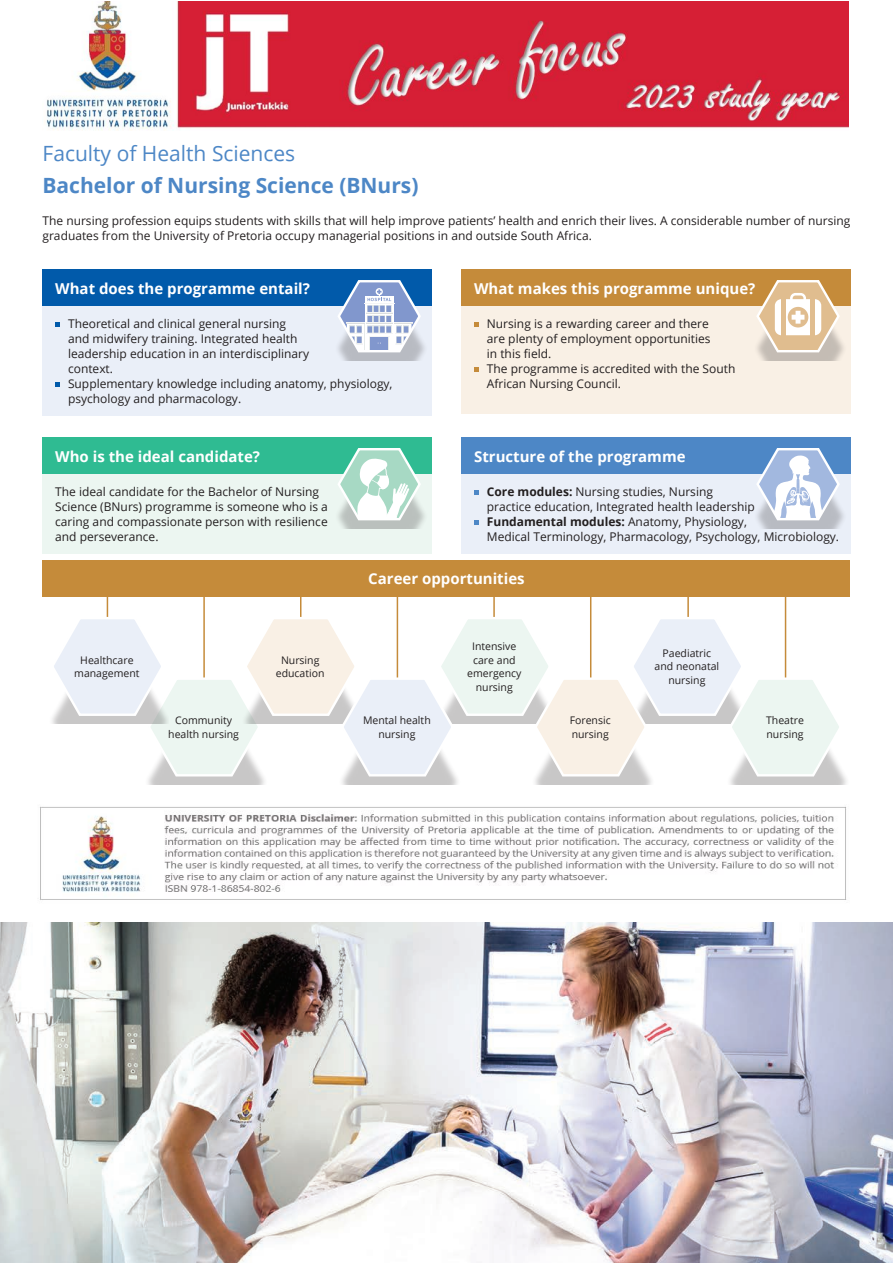
<style>
.page{position:relative;width:893px;height:1263px;background:#fff}
.page>*{position:absolute;margin:0;border:0;box-sizing:border-box;transform-origin:0 0}
.t1{font:700 21px "Open Sans";color:#4d87c6}
.t2{font:21px "Open Sans";color:#4d87c6}
.t3{font:700 15px "Open Sans";color:#fff}
.t4{font:12px/15px "Open Sans";color:#231f20}
.t5{font:10.5px/13.5px "Open Sans";color:#231f20;text-align:center}
.s1{font-weight:700}
</style>
<div class="page">
<img style="left:0;top:923px;width:893px;height:340px">
<div style="left:461px;top:269px;width:389px;height:37px;background:#c58b3a"></div>
<div style="left:461px;top:306px;width:389px;height:108px;background:#f9f0e5"></div>
<svg style="left:474px;top:323px;width:4px;height:4px"></svg>
<svg style="left:474px;top:368px;width:4px;height:4px"></svg>
<div style="left:461px;top:437px;width:389px;height:37px;background:#4d87c6"></div>
<div style="left:461px;top:474px;width:389px;height:80px;background:#eaeff8"></div>
<svg style="left:474px;top:491px;width:4px;height:4px"></svg>
<svg style="left:474px;top:521px;width:4px;height:4px"></svg>
<div style="left:43px;top:269px;width:389px;height:37px;background:#015aaa"></div>
<div style="left:43px;top:306px;width:389px;height:110px;background:#eaeff8"></div>
<svg style="left:55px;top:323px;width:4px;height:4px"></svg>
<svg style="left:55px;top:383px;width:4px;height:4px"></svg>
<div style="left:43px;top:437px;width:389px;height:37px;background:#2fbb92"></div>
<div style="left:43px;top:474px;width:389px;height:80px;background:#ecf6f1"></div>
<div style="left:335px;top:277px;width:94px;height:84px;background:#231f20;opacity:.25"></div>
<svg style="left:336px;top:278px;width:86px;height:76px"></svg>
<div style="left:335px;top:445px;width:94px;height:83px;background:#231f20;opacity:.25"></div>
<div style="left:754px;top:277px;width:94px;height:84px;background:#231f20;opacity:.25"></div>
<div style="left:754px;top:445px;width:94px;height:83px;background:#231f20;opacity:.25"></div>
<svg style="left:755px;top:446px;width:86px;height:76px"></svg>
<hr style="left:107px;top:579px;width:1px;height:108px;background:#c58b3a">
<hr style="left:300px;top:579px;width:1px;height:108px;background:#c58b3a">
<hr style="left:493px;top:579px;width:2px;height:108px;background:#c58b3a">
<hr style="left:687px;top:579px;width:2px;height:108px;background:#c58b3a">
<hr style="left:203px;top:579px;width:2px;height:108px;background:#c58b3a">
<hr style="left:397px;top:579px;width:1px;height:108px;background:#c58b3a">
<hr style="left:590px;top:579px;width:1px;height:108px;background:#c58b3a">
<hr style="left:785px;top:579px;width:1px;height:108px;background:#c58b3a">
<div style="left:43px;top:559px;width:807px;height:37px;background:#c58b3a"></div>
<div style="left:145px;top:674px;width:123px;height:111px;background:#231f20;opacity:.25"></div>
<div style="left:45px;top:613px;width:124px;height:111px;background:#fff"></div>
<div style="left:338px;top:674px;width:124px;height:111px;background:#231f20;opacity:.25"></div>
<div style="left:531px;top:674px;width:124px;height:111px;background:#231f20;opacity:.25"></div>
<div style="left:726px;top:674px;width:124px;height:111px;background:#231f20;opacity:.25"></div>
<svg style="left:52px;top:615px;width:791px;height:163px"></svg>
<svg style="left:336px;top:446px;width:86px;height:76px"></svg>
<svg style="left:755px;top:278px;width:86px;height:76px"></svg>
<img style="left:46px;top:1px;width:802px;height:130px">
<img style="left:40px;top:806px;width:807px;height:94px">
<h1 class="t2" style="left:43px;top:139px;width:254px">Faculty of Health Sciences</h1>
<h1 class="t1" style="left:43px;top:170px;width:377px">Bachelor of Nursing Science (BNurs)</h1>
<p class="t4" style="left:43px;top:213px;width:809px">The nursing profession equips students with skills that will help improve patients’ health and enrich their lives. A considerable number of nursing graduates from the University of Pretoria occupy managerial positions in and outside South Africa.</p>
<p class="t3" style="left:55px;top:278px;width:256px">What does the programme entail?</p>
<p class="t4" style="left:68px;top:316px;width:326px">Theoretical and clinical general nursing<br>and midwifery training. Integrated health<br>leadership education in an interdisciplinary<br>context.<br>Supplementary knowledge including anatomy, physiology, psychology and pharmacology.</p>
<p class="t3" style="left:55px;top:446px;width:206px">Who is the ideal candidate?</p>
<p class="t4" style="left:55px;top:484px;width:274px">The ideal candidate for the Bachelor of Nursing Science (BNurs) programme is someone who is a caring and compassionate person with resilience and perseverance.</p>
<p class="t3" style="left:474px;top:278px;width:283px">What makes this programme unique?</p>
<p class="t4" style="left:487px;top:316px;width:250px">Nursing is a rewarding career and there<br>are plenty of employment opportunities<br>in this field.<br>The programme is accredited with the South<br>African Nursing Council.</p>
<p class="t3" style="left:474px;top:446px;width:213px">Structure of the programme</p>
<p class="t4" style="left:487px;top:484px;width:354px"><span class="s1">Core modules:</span> Nursing studies, Nursing<br>practice education, Integrated health leadership<br><span class="s1">Fundamental modules:</span> Anatomy, Physiology,<br>Medical Terminology, Pharmacology, Psychology, Microbiology.</p>
<p class="t3" style="left:368px;top:568px;width:158px">Career opportunities</p>
<p class="t5" style="left:467px;top:639px;width:56px">Intensive care and emergency nursing</p>
<p class="t5" style="left:74px;top:653px;width:67px">Healthcare management</p>
<p class="t5" style="left:655px;top:646px;width:66px">Paediatric and neonatal nursing</p>
<p class="t5" style="left:276px;top:653px;width:50px">Nursing education</p>
<p class="t5" style="left:168px;top:713px;width:72px">Community health nursing</p>
<p class="t5" style="left:363px;top:713px;width:69px">Mental health nursing</p>
<p class="t5" style="left:570px;top:713px;width:43px;text-align:left">Forensic nursing</p>
<p class="t5" style="left:766px;top:713px;width:39px;text-align:left">Theatre nursing</p>
</div>
